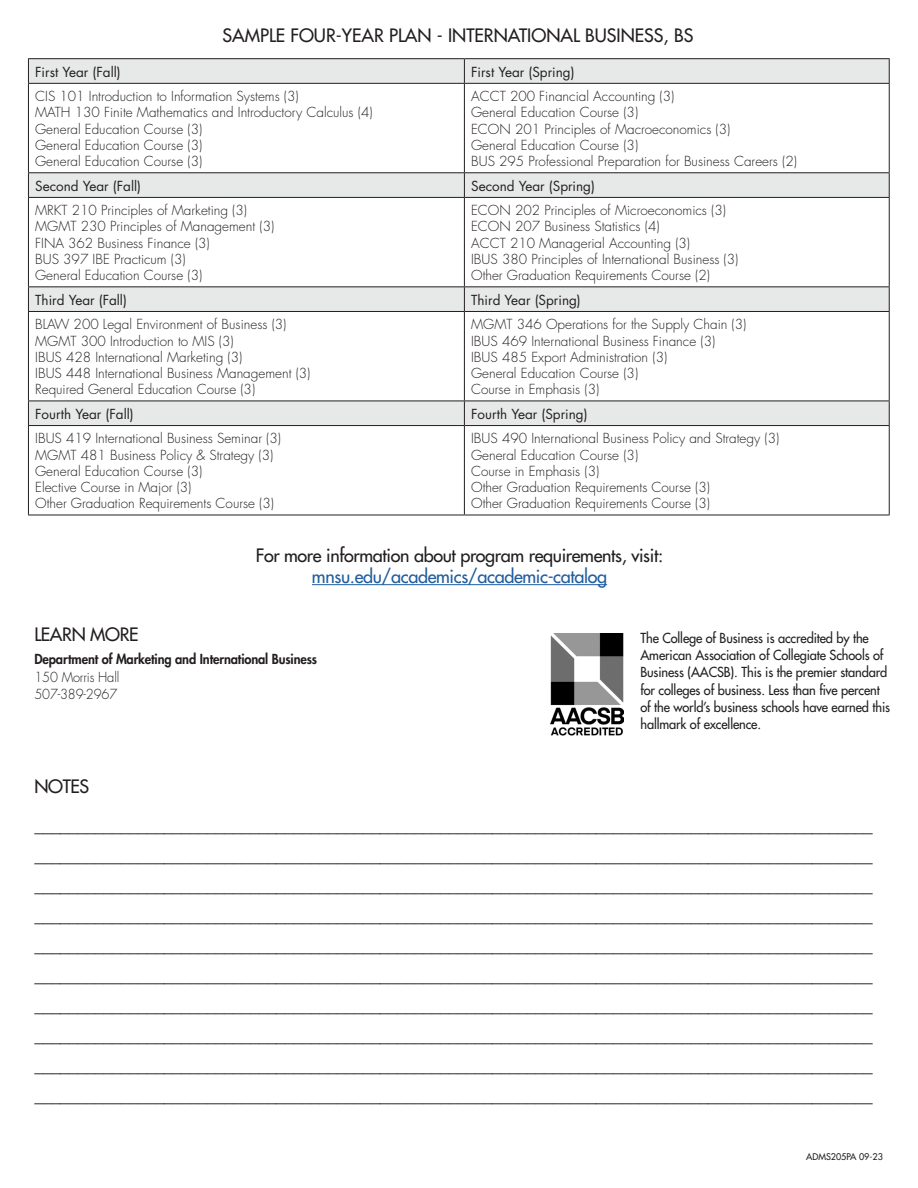
<style>
.page{position:relative;width:918px;height:1188px;background:#fff}
.page>*{position:absolute;margin:0;border:0;box-sizing:border-box;transform-origin:0 0}
.t1{font:500 18px/30px "Futura Std";letter-spacing:-.02em;color:#231f20}
.t2{font:500 18px "Futura Std";color:#231f20}
.t3{font:500 18px "Futura Std";letter-spacing:-.02em;color:#215e9f}
.t4{font:300 13.5px/16.2px "Futura Std";color:#231f20}
.t5{font:500 13.5px/17.2px "Futura Std";letter-spacing:-.01em;color:#231f20;scale:.95 1}
.t6{font:13.5px "Futura Std";color:#231f20}
.t7{font:800 13.5px "Futura Std";letter-spacing:-.01em;color:#231f20;scale:.95 1}
.t8{font:300 13.5px/17.2px "Futura Std";color:#231f20;scale:.95 1}
.t9{font:500 9px "Futura Std";color:#231f20}
</style>
<div class="page">
<hr style="left:312px;top:584px;width:295px;height:1px;background:#215e9f">
<svg style="left:29px;top:59px;width:860px;height:366px"></svg>
<hr style="left:28px;top:58px;width:436px;height:1px;background:#231f20">
<svg style="left:28px;top:59px;width:1px;height:24px"></svg>
<hr style="left:464px;top:58px;width:426px;height:1px;background:#231f20">
<svg style="left:464px;top:59px;width:1px;height:24px"></svg>
<svg style="left:889px;top:59px;width:1px;height:24px"></svg>
<hr style="left:28px;top:83px;width:436px;height:1px;background:#231f20">
<hr style="left:28px;top:84px;width:1px;height:88px;background:#231f20">
<hr style="left:464px;top:83px;width:426px;height:1px;background:#231f20">
<hr style="left:464px;top:84px;width:1px;height:88px;background:#231f20">
<hr style="left:889px;top:84px;width:1px;height:88px;background:#231f20">
<hr style="left:28px;top:172px;width:436px;height:1px;background:#231f20">
<svg style="left:28px;top:173px;width:1px;height:24px"></svg>
<hr style="left:464px;top:172px;width:426px;height:1px;background:#231f20">
<svg style="left:464px;top:173px;width:1px;height:24px"></svg>
<svg style="left:889px;top:173px;width:1px;height:24px"></svg>
<hr style="left:28px;top:197px;width:436px;height:1px;background:#231f20">
<hr style="left:28px;top:198px;width:1px;height:88px;background:#231f20">
<hr style="left:464px;top:197px;width:426px;height:1px;background:#231f20">
<hr style="left:464px;top:198px;width:1px;height:88px;background:#231f20">
<hr style="left:889px;top:198px;width:1px;height:88px;background:#231f20">
<hr style="left:28px;top:286px;width:436px;height:1px;background:#231f20">
<svg style="left:28px;top:287px;width:1px;height:24px"></svg>
<hr style="left:464px;top:286px;width:426px;height:1px;background:#231f20">
<svg style="left:464px;top:287px;width:1px;height:24px"></svg>
<svg style="left:889px;top:287px;width:1px;height:24px"></svg>
<hr style="left:28px;top:311px;width:436px;height:1px;background:#231f20">
<hr style="left:28px;top:312px;width:1px;height:89px;background:#231f20">
<hr style="left:464px;top:311px;width:426px;height:1px;background:#231f20">
<hr style="left:464px;top:312px;width:1px;height:89px;background:#231f20">
<hr style="left:889px;top:312px;width:1px;height:89px;background:#231f20">
<hr style="left:28px;top:401px;width:436px;height:1px;background:#231f20">
<svg style="left:28px;top:401px;width:1px;height:24px"></svg>
<hr style="left:464px;top:401px;width:426px;height:1px;background:#231f20">
<svg style="left:464px;top:401px;width:1px;height:24px"></svg>
<svg style="left:889px;top:401px;width:1px;height:24px"></svg>
<hr style="left:28px;top:425px;width:436px;height:1px;background:#231f20">
<hr style="left:28px;top:426px;width:1px;height:89px;background:#231f20">
<hr style="left:464px;top:425px;width:426px;height:1px;background:#231f20">
<hr style="left:464px;top:426px;width:1px;height:89px;background:#231f20">
<hr style="left:889px;top:426px;width:1px;height:89px;background:#231f20">
<hr style="left:28px;top:515px;width:436px;height:1px;background:#231f20">
<hr style="left:464px;top:515px;width:426px;height:1px;background:#231f20">
<img style="left:551px;top:634px;width:72px;height:101px">
<h1 class="t2" style="left:222px;top:24px;width:472px">SAMPLE FOUR-YEAR PLAN - INTERNATIONAL BUSINESS, BS</h1>
<p class="t6" style="left:35px;top:63px;width:87px">First Year (Fall)</p>
<p class="t6" style="left:471px;top:63px;width:105px">First Year (Spring)</p>
<p class="t4" style="left:35px;top:89px;width:339px">CIS 101 Introduction to Information Systems (3)<br>MATH 130 Finite Mathematics and Introductory Calculus (4)<br>General Education Course (3)<br>General Education Course (3)<br>General Education Course (3)</p>
<p class="t4" style="left:471px;top:89px;width:327px">ACCT 200 Financial Accounting (3)<br>General Education Course (3)<br>ECON 201 Principles of Macroeconomics (3)<br>General Education Course (3)<br>BUS 295 Professional Preparation for Business Careers (2)</p>
<p class="t6" style="left:35px;top:177px;width:107px">Second Year (Fall)</p>
<p class="t6" style="left:471px;top:177px;width:125px">Second Year (Spring)</p>
<p class="t4" style="left:35px;top:203px;width:241px">MRKT 210 Principles of Marketing (3)<br>MGMT 230 Principles of Management (3)<br>FINA 362 Business Finance (3)<br>BUS 397 IBE Practicum (3)<br>General Education Course (3)</p>
<p class="t4" style="left:471px;top:203px;width:269px">ECON 202 Principles of Microeconomics (3)<br>ECON 207 Business Statistics (4)<br>ACCT 210 Managerial Accounting (3)<br>IBUS 380 Principles of International Business (3)<br>Other Graduation Requirements Course (2)</p>
<p class="t6" style="left:35px;top:291px;width:93px">Third Year (Fall)</p>
<p class="t6" style="left:471px;top:291px;width:111px">Third Year (Spring)</p>
<p class="t4" style="left:35px;top:317px;width:277px">BLAW 200 Legal Environment of Business (3)<br>MGMT 300 Introduction to MIS (3)<br>IBUS 428 International Marketing (3)<br>IBUS 448 International Business Management (3)<br>Required General Education Course (3)</p>
<p class="t4" style="left:471px;top:317px;width:277px">MGMT 346 Operations for the Supply Chain (3)<br>IBUS 469 International Business Finance (3)<br>IBUS 485 Export Administration (3)<br>General Education Course (3)<br>Course in Emphasis (3)</p>
<p class="t6" style="left:35px;top:405px;width:100px">Fourth Year (Fall)</p>
<p class="t6" style="left:471px;top:405px;width:118px">Fourth Year (Spring)</p>
<p class="t4" style="left:35px;top:431px;width:247px">IBUS 419 International Business Seminar (3)<br>MGMT 481 Business Policy &amp; Strategy (3)<br>General Education Course (3)<br>Elective Course in Major (3)<br>Other Graduation Requirements Course (3)</p>
<p class="t4" style="left:471px;top:431px;width:310px">IBUS 490 International Business Policy and Strategy (3)<br>General Education Course (3)<br>Course in Emphasis (3)<br>Other Graduation Requirements Course (3)<br>Other Graduation Requirements Course (3)</p>
<h1 class="t1" style="left:256px;top:540px;width:409px">For more information about program requirements, visit:</h1>
<h1 class="t3" style="left:312px;top:565px;width:297px">mnsu.edu/academics/academic-catalog</h1>
<h1 class="t1" style="left:34px;top:620px;width:106px">LEARN MORE</h1>
<p class="t7" style="left:34px;top:651px;width:299px">Department of Marketing and International Business</p>
<p class="t8" style="left:34px;top:668px;width:91px">150 Morris Hall<br>507-389-2967</p>
<p class="t5" style="left:640px;top:629px;width:264px">The College of Business is accredited by the American Association of Collegiate Schools of Business (AACSB). This is the premier standard for colleges of business. Less than five percent of the world’s business schools have earned this hallmark of excellence.</p>
<h1 class="t1" style="left:34px;top:767px;width:840px;line-height:39px">NOTES _________________________________________________________________________________________________</h1>
<p class="t1" style="left:34px;top:840px;width:840px;text-align:justify">_________________________________________________________________________________________________ _________________________________________________________________________________________________ _________________________________________________________________________________________________ _________________________________________________________________________________________________ _________________________________________________________________________________________________ _________________________________________________________________________________________________ _________________________________________________________________________________________________ _________________________________________________________________________________________________ _________________________________________________________________________________________________</p>
<p class="t9" style="left:806px;top:1151px;width:78px">ADMS205PA 09-23</p>
</div>
